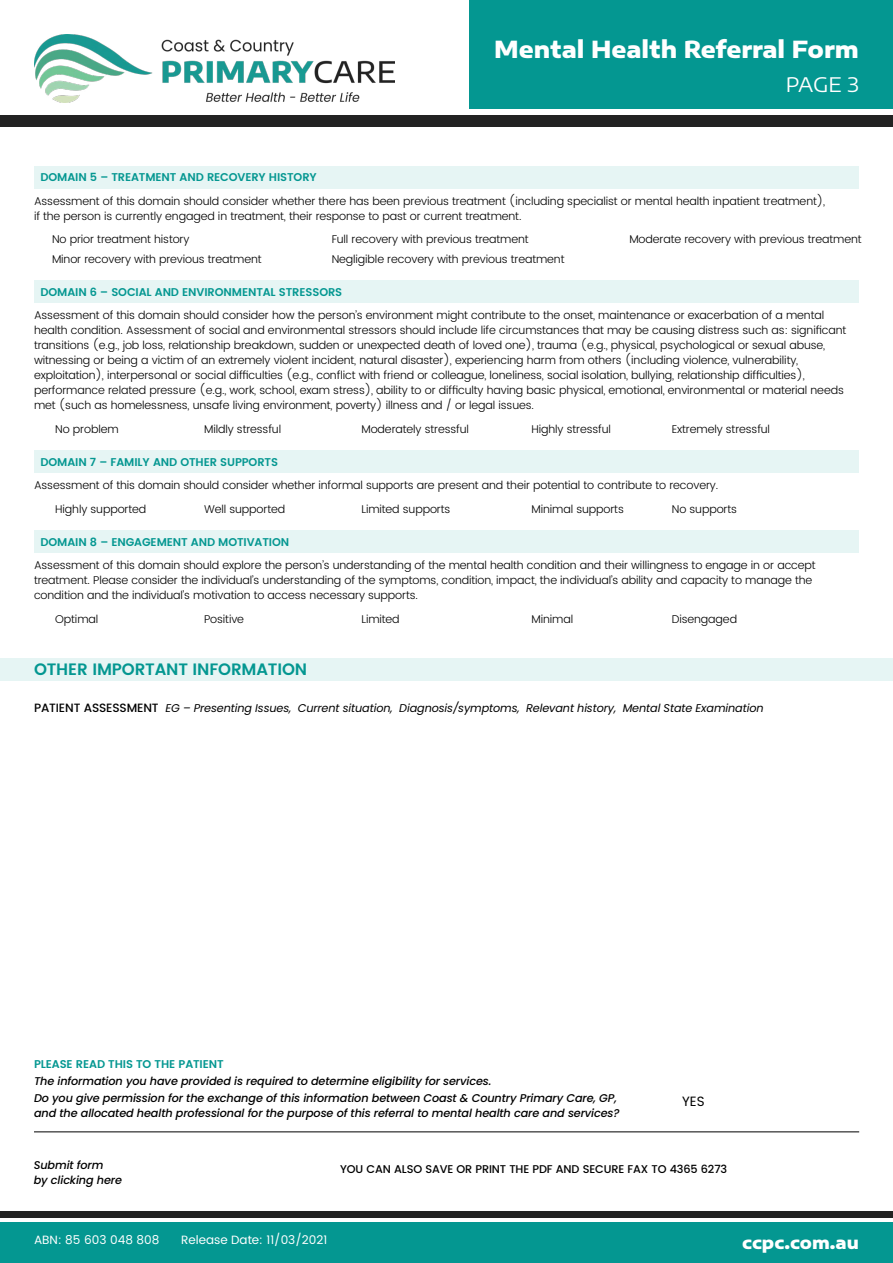
<style>
.page{position:relative;width:893px;height:1263px;background:#fff}
.page>*{position:absolute;margin:0;border:0;box-sizing:border-box;transform-origin:0 0}
.t1{font:800 23.1px "Encode Sans Expanded";color:#fff}
.t2{font:20.1px "Encode Sans Expanded";color:#fff}
.t3{font:800 17.1px "Encode Sans Expanded";color:#fff}
.t4{font:600 16.5px "Poppins";letter-spacing:-.01em;color:#049791}
.t5{font:13.5px "Poppins";color:#000}
.t6{font:12px "Poppins";color:#fff}
.t7{font:300 11.25px/15px "Poppins";letter-spacing:-.01em;color:#000}
.t8{font:italic 500 11.25px/17.1px "Poppins";letter-spacing:-.01em;color:#000}
.t9{font:600 11.25px "Poppins";letter-spacing:-.01em;color:#049791}
.t10{font:italic 11.25px "Poppins";letter-spacing:-.01em;color:#000}
.t11{font:500 11.25px "Poppins";letter-spacing:-.01em;color:#000}
.s1{font-weight:500;font-style:normal;font-size:12px}
</style>
<div class="page">
<div style="left:469px;top:0;width:424px;height:108px;background:#049791"></div>
<div style="left:0;top:115px;width:893px;height:11px;background:#222"></div>
<div style="left:34px;top:166px;width:825px;height:23px;background:#e6f5f4"></div>
<div style="left:34px;top:280px;width:825px;height:23px;background:#e6f5f4"></div>
<div style="left:34px;top:450px;width:825px;height:23px;background:#e6f5f4"></div>
<div style="left:34px;top:530px;width:825px;height:23px;background:#e6f5f4"></div>
<div style="left:0;top:1222px;width:893px;height:41px;background:#049791"></div>
<div style="left:0;top:1211px;width:893px;height:7px;background:#222"></div>
<img style="left:34px;top:34px;width:361px;height:68px">
<div style="left:0;top:658px;width:893px;height:23px;background:#e6f5f4"></div>
<hr style="left:34px;top:1131px;width:825px;height:1px;background:#000">
<h1 class="t1" style="left:494px;top:31px;width:366px">Mental Health Referral Form</h1>
<h2 class="t2" style="left:786px;top:70px;width:75px">PAGE 3</h2>
<p class="t9" style="left:41px;top:169px;width:278px">DOMAIN 5 – TREATMENT AND RECOVERY HISTORY</p>
<p class="t7" style="left:34px;top:194px;width:793px">Assessment of this domain should consider whether there has been previous treatment (including specialist or mental health inpatient treatment), if the person is currently engaged in treatment, their response to past or current treatment.</p>
<p class="t7" style="left:52px;top:232px;width:139px">No prior treatment history</p>
<p class="t7" style="left:332px;top:232px;width:199px">Full recovery with previous treatment</p>
<p class="t7" style="left:629px;top:232px;width:234px">Moderate recovery with previous treatment</p>
<p class="t7" style="left:52px;top:252px;width:211px">Minor recovery with previous treatment</p>
<p class="t7" style="left:332px;top:252px;width:234px">Negligible recovery with previous treatment</p>
<p class="t9" style="left:41px;top:283px;width:303px">DOMAIN 6 – SOCIAL AND ENVIRONMENTAL STRESSORS</p>
<p class="t7" style="left:34px;top:308px;width:814px">Assessment of this domain should consider how the person’s environment might contribute to the onset, maintenance or exacerbation of a mental health condition. Assessment of social and environmental stressors should include life circumstances that may be causing distress such as: significant transitions (e.g., job loss, relationship breakdown, sudden or unexpected death of loved one), trauma (e.g., physical, psychological or sexual abuse, witnessing or being a victim of an extremely violent incident, natural disaster), experiencing harm from others (including violence, vulnerability, exploitation), interpersonal or social difficulties (e.g., conflict with friend or colleague, loneliness, social isolation, bullying, relationship difficulties), performance related pressure (e.g., work, school, exam stress), ability to or difficulty having basic physical, emotional, environmental or material needs met (such as homelessness, unsafe living environment, poverty) illness and / or legal issues.</p>
<p class="t7" style="left:55px;top:421px;width:65px">No problem</p>
<p class="t7" style="left:204px;top:421px;width:79px">Mildly stressful</p>
<p class="t7" style="left:361px;top:421px;width:109px">Moderately stressful</p>
<p class="t7" style="left:531px;top:421px;width:81px">Highly stressful</p>
<p class="t7" style="left:672px;top:421px;width:100px">Extremely stressful</p>
<p class="t9" style="left:41px;top:453px;width:239px">DOMAIN 7 – FAMILY AND OTHER SUPPORTS</p>
<p class="t7" style="left:55px;top:474px;width:664px;line-height:23.5px;text-indent:-21px">Assessment of this domain should consider whether informal supports are present and their potential to contribute to recovery.<br>Highly supported</p>
<p class="t7" style="left:204px;top:502px;width:83px">Well supported</p>
<p class="t7" style="left:361px;top:502px;width:90px">Limited supports</p>
<p class="t7" style="left:531px;top:502px;width:94px">Minimal supports</p>
<p class="t7" style="left:672px;top:502px;width:67px">No supports</p>
<p class="t9" style="left:41px;top:533px;width:250px">DOMAIN 8 – ENGAGEMENT AND MOTIVATION</p>
<p class="t7" style="left:34px;top:558px;width:783px">Assessment of this domain should explore the person’s understanding of the mental health condition and their willingness to engage in or accept treatment. Please consider the individual’s understanding of the symptoms, condition, impact, the individual’s ability and capacity to manage the condition and the individual’s motivation to access necessary supports.</p>
<p class="t7" style="left:55px;top:612px;width:45px">Optimal</p>
<p class="t7" style="left:204px;top:612px;width:42px">Positive</p>
<p class="t7" style="left:361px;top:612px;width:40px">Limited</p>
<p class="t7" style="left:531px;top:612px;width:43px">Minimal</p>
<p class="t7" style="left:672px;top:612px;width:67px">Disengaged</p>
<h3 class="t4" style="left:34px;top:657px;width:275px">OTHER IMPORTANT INFORMATION</h3>
<p class="t10" style="left:34px;top:701px;width:731px"><span class="s1">PATIENT ASSESSMENT</span> EG – Presenting Issues, Current situation, Diagnosis/symptoms, Relevant history, Mental State Examination</p>
<p class="t9" style="left:34px;top:1055px;width:191px">PLEASE READ THIS TO THE PATIENT</p>
<p class="t8" style="left:34px;top:1072px;width:584px">The information you have provided is required to determine eligibility for services.<br>Do you give permission for the exchange of this information between Coast &amp; Country Primary Care, GP,</p>
<p class="t8" style="left:34px;top:1104px;width:587px">and the allocated health professional for the purpose of this referral to mental health care and services?</p>
<p class="t5" style="left:682px;top:1091px;width:24px">YES</p>
<p class="t8" style="left:34px;top:1157px;width:90px;line-height:15px">Submit form<br>by clicking here</p>
<p class="t11" style="left:340px;top:1160px;width:389px">YOU CAN ALSO SAVE OR PRINT THE PDF AND SECURE FAX TO 4365 6273</p>
<p class="t6" style="left:34px;top:1231px;width:127px">ABN: 85 603 048 808</p>
<p class="t6" style="left:181px;top:1231px;width:148px">Release Date: 11/03/2021</p>
<h3 class="t3" style="left:742px;top:1229px;width:118px">ccpc.com.au</h3>
</div>
